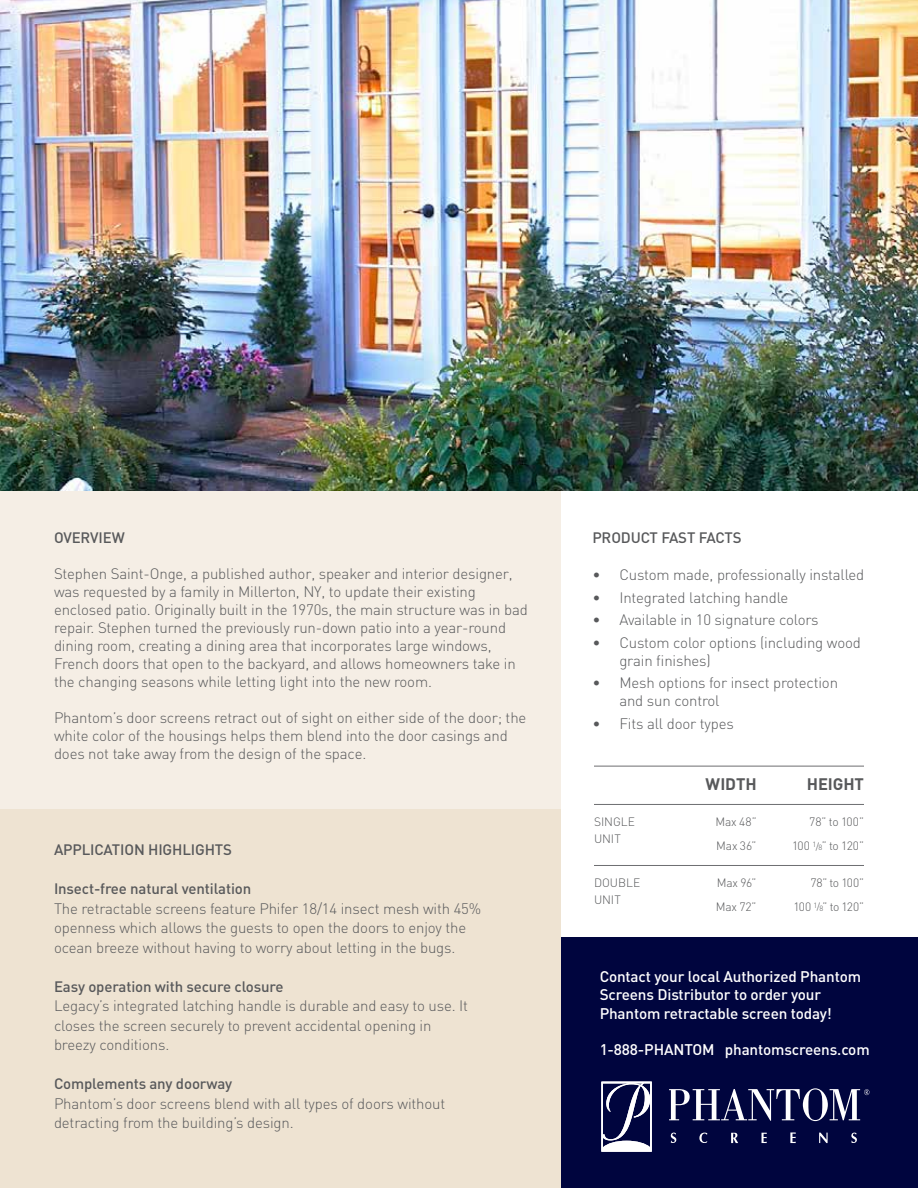
<style>
.page{position:relative;width:918px;height:1188px;background:#fff}
.page>*{position:absolute;margin:0;border:0;box-sizing:border-box;transform-origin:0 0}
.t1{font:700 16.5px "DIN";letter-spacing:-.01em;color:#58595b}
.t2{font:500 15.3px/18.3px "DINOT";letter-spacing:-.01em;color:#fff}
.t3{font:500 15.3px "DIN";letter-spacing:-.01em;color:#fff}
.t4{font:300 15px/18px "DIN";letter-spacing:-.01em;color:#58595b}
.t5{font:500 15px "DIN";letter-spacing:-.01em;color:#58595b}
.t6{font:300 12px/16.5px "DIN";letter-spacing:-.005em;color:#58595b}
.t7{font:300 12px/24px "DIN";letter-spacing:-.025em;color:#58595b;text-align:right}
.t8{font:300 12px/24px "DIN";letter-spacing:-.035em;color:#58595b;text-align:right}
.s1{font-size:9.75px}
.s2{font-size:7.5px}
</style>
<div class="page">
<div style="left:0;top:484px;width:561px;height:325px;background:#f5eee5"></div>
<div style="left:554px;top:937px;width:364px;height:251px;background:#00053e"></div>
<div style="left:0;top:809px;width:561px;height:379px;background:#eee3d2"></div>
<svg style="left:671px;top:1133px;width:5px;height:10px"></svg>
<svg style="left:699px;top:1133px;width:8px;height:10px"></svg>
<svg style="left:731px;top:1133px;width:7px;height:10px"></svg>
<svg style="left:762px;top:1133px;width:5px;height:10px"></svg>
<svg style="left:790px;top:1133px;width:6px;height:10px"></svg>
<svg style="left:819px;top:1133px;width:9px;height:10px"></svg>
<svg style="left:851px;top:1133px;width:6px;height:10px"></svg>
<svg style="left:669px;top:1088px;width:201px;height:33px"></svg>
<svg style="left:601px;top:1082px;width:51px;height:70px"></svg>
<img style="left:0;top:0;width:918px;height:490px">
<hr style="left:594px;top:766px;width:270px;height:1px;background:#6d6e71">
<hr style="left:594px;top:804px;width:270px;height:1px;background:#6d6e71">
<hr style="left:594px;top:865px;width:270px;height:1px;background:#6d6e71">
<p class="t5" style="left:54px;top:528px;width:72px">OVERVIEW</p>
<p class="t4" style="left:54px;top:564px;width:475px">Stephen Saint-Onge, a published author, speaker and interior designer, was requested by a family in Millerton, NY, to update their existing enclosed patio. Originally built in the 1970s, the main structure was in bad repair. Stephen turned the previously run-down patio into a year-round dining room, creating a dining area that incorporates large windows, French doors that open to the backyard, and allows homeowners take in the changing seasons while letting light into the new room.</p>
<p class="t4" style="left:54px;top:708px;width:474px">Phantom’s door screens retract out of sight on either side of the door; the white color of the housings helps them blend into the door casings and does not take away from the design of the space.</p>
<p class="t5" style="left:54px;top:840px;width:180px">APPLICATION HIGHLIGHTS</p>
<p class="t5" style="left:54px;top:879px;width:199px">Insect-free natural ventilation</p>
<p class="t4" style="left:54px;top:898px;width:429px;line-height:19.5px">The retractable screens feature Phifer 18/14 insect mesh with 45% openness which allows the guests to open the doors to enjoy the ocean breeze without having to worry about letting in the bugs.</p>
<p class="t5" style="left:54px;top:977px;width:231px">Easy operation with secure closure</p>
<p class="t4" style="left:54px;top:996px;width:416px;line-height:19.5px">Legacy’s integrated latching handle is durable and easy to use. It closes the screen securely to prevent accidental opening in breezy conditions.</p>
<p class="t5" style="left:54px;top:1074px;width:180px">Complements any doorway</p>
<p class="t4" style="left:54px;top:1093px;width:393px;line-height:19.5px">Phantom’s door screens blend with all types of doors without detracting from the building’s design.</p>
<p class="t5" style="left:592px;top:528px;width:151px">PRODUCT FAST FACTS</p>
<p class="t4" style="left:592px;top:566px;width:273px">• Custom made, professionally installed</p>
<p class="t4" style="left:592px;top:588px;width:197px">• Integrated latching handle</p>
<p class="t4" style="left:592px;top:611px;width:228px">• Available in 10 signature colors</p>
<p class="t4" style="left:619px;top:633px;width:243px;text-indent:-27px">• Custom color options (including wood grain finishes)</p>
<p class="t4" style="left:619px;top:674px;width:220px;text-indent:-27px">• Mesh options for insect protection and sun control</p>
<p class="t4" style="left:592px;top:714px;width:143px">• Fits all door types</p>
<p class="t6" style="left:594px;top:814px;width:42px">SINGLE<br>UNIT</p>
<p class="t6" style="left:594px;top:875px;width:48px">DOUBLE<br>UNIT</p>
<p class="t1" style="left:706px;top:773px;width:53px">WIDTH</p>
<p class="t6" style="left:715px;top:810px;width:43px;line-height:24px">Max 48”<br>Max 36”</p>
<p class="t6" style="left:716px;top:871px;width:42px;line-height:24px">Max 96”<br>Max 72”</p>
<p class="t1" style="left:807px;top:773px;width:59px">HEIGHT</p>
<p class="t7" style="left:792px;top:810px;width:73px">78” to 100”<br>100 <sup>1</sup><span class="s1">/</span><span class="s2">8</span>” to 120”</p>
<p class="t8" style="left:793px;top:871px;width:72px">78” to 100”<br>100 <sup>1</sup><span class="s1">/</span><span class="s2">8</span>” to 120”</p>
<p class="t2" style="left:600px;top:967px;width:263px">Contact your local Authorized Phantom<br>Screens Distributor to order your<br>Phantom retractable screen today!</p>
<p class="t3" style="left:600px;top:1040px;width:272px">1-888-PHANTOM phantomscreens.com</p>
</div>
